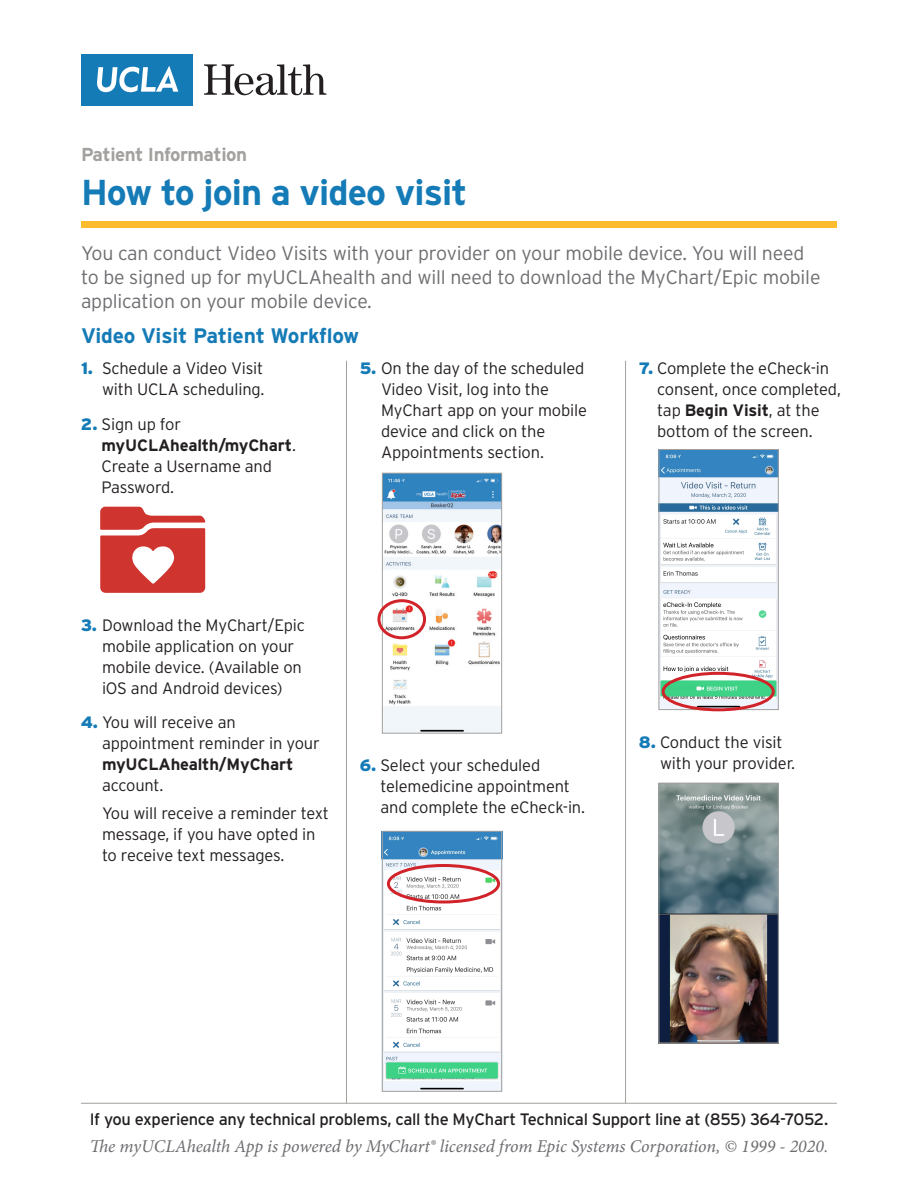
<style>
.page{position:relative;width:918px;height:1188px;background:#fff}
.page>*{position:absolute;margin:0;border:0;box-sizing:border-box;transform-origin:0 0}
.t1{font:700 36px "Interstate";letter-spacing:-.025em;color:#157bb7}
.t2{font:700 21px "Interstate";letter-spacing:-.01em;color:#157bb7}
.t3{font:300 19.5px/24px "Interstate";letter-spacing:-.01em;color:#6c6d70}
.t4{font:700 18.75px "Interstate";letter-spacing:-.025em;color:#a2a19e}
.t5{font:italic 18px "Minion Pro";letter-spacing:-.005em;color:#6c6d70}
.t6{font:300 16.5px/21px "Interstate";letter-spacing:-.01em;color:#231f20}
.t7{font:16.5px "Interstate";letter-spacing:-.02em;color:#231f20}
.s1{font-weight:900;color:#157bb7}
.s2{font-weight:700}
</style>
<div class="page">
<div style="left:81px;top:54px;width:111px;height:51px;background:#157bb7"></div>
<svg style="left:97px;top:66px;width:81px;height:26px"></svg>
<svg style="left:204px;top:64px;width:122px;height:31px"></svg>
<div style="left:81px;top:221px;width:756px;height:7px;background:#fdbb2e"></div>
<svg style="left:100px;top:507px;width:105px;height:86px"></svg>
<img style="left:384px;top:833px;width:116px;height:257px">
<div style="left:382px;top:831px;width:120px;height:261px;border:1px solid #a2a19e"></div>
<img style="left:661px;top:785px;width:116px;height:256px">
<div style="left:659px;top:783px;width:120px;height:260px;border:1px solid #a2a19e"></div>
<hr style="left:81px;top:1103px;width:756px;height:1px;background:#a2a19e">
<hr style="left:346px;top:361px;width:1px;height:743px;background:#a2a19e">
<hr style="left:625px;top:361px;width:1px;height:743px;background:#a2a19e">
<img style="left:661px;top:451px;width:116px;height:257px">
<div style="left:659px;top:449px;width:120px;height:261px;border:1px solid #a2a19e"></div>
<div style="left:662px;top:672px;width:113px;height:39px;border:3px solid #d1232a;border-radius:50%"></div>
<div style="left:387px;top:864px;width:113px;height:40px;border:3px solid #d1232a;border-radius:50%"></div>
<img style="left:384px;top:475px;width:116px;height:256px">
<div style="left:382px;top:473px;width:120px;height:260px;border:1px solid #a2a19e"></div>
<div style="left:377px;top:599px;width:49px;height:40px;border:3px solid #d1232a;border-radius:50%"></div>
<p class="t4" style="left:81px;top:144px;width:168px">Patient Information</p>
<p class="t1" style="left:81px;top:172px;width:388px">How to join a video visit</p>
<p class="t3" style="left:81px;top:241px;width:741px">You can conduct Video Visits with your provider on your mobile device. You will need to be signed up for myUCLAhealth and will need to download the MyChart/Epic mobile application on your mobile device.</p>
<p class="t2" style="left:81px;top:324px;width:279px">Video Visit Patient Workflow</p>
<p class="t6" style="left:81px;top:358px;width:185px;text-align:right"><span class="s1">1.</span> Schedule a Video Visit with UCLA scheduling.</p>
<p class="t6" style="left:102px;top:413px;width:196px;text-indent:-21px"><span class="s1">2.</span> Sign up for <span class="s2">myUCLAhealth/myChart</span>.<br>Create a Username and<br>Password.</p>
<p class="t6" style="left:381px;top:358px;width:207px;text-indent:-21px"><span class="s1">5.</span> On the day of the scheduled<br>Video Visit, log into the<br>MyChart app on your mobile device and click on the<br>Appointments section.</p>
<p class="t6" style="left:657px;top:358px;width:185px;text-indent:-18px"><span class="s1">7.</span> Complete the eCheck-in consent, once completed, tap <span class="s2">Begin Visit</span>, at the bottom of the screen.</p>
<p class="t6" style="left:102px;top:614px;width:205px;text-indent:-21px"><span class="s1">3.</span> Download the MyChart/Epic mobile application on your mobile device. (Available on iOS and Android devices)</p>
<p class="t6" style="left:102px;top:712px;width:219px;text-indent:-21px"><span class="s1">4.</span> You will receive an appointment reminder in your <span class="s2">myUCLAhealth/MyChart </span>account.</p>
<p class="t6" style="left:102px;top:802px;width:229px">You will receive a reminder text message, if you have opted in to receive text messages.</p>
<p class="t6" style="left:380px;top:754px;width:206px;text-indent:-20px"><span class="s1">6.</span> Select your scheduled telemedicine appointment and complete the eCheck-in.</p>
<p class="t6" style="left:660px;top:731px;width:137px;text-indent:-21px"><span class="s1">8.</span> Conduct the visit with your provider.</p>
<p class="t7" style="left:90px;top:1110px;width:740px">If you experience any technical problems, call the MyChart Technical Support line at (855) 364-7052.</p>
<p class="t5" style="left:90px;top:1134px;width:740px">The myUCLAhealth App is powered by MyChart® licensed from Epic Systems Corporation, © 1999 - 2020.</p>
</div>
